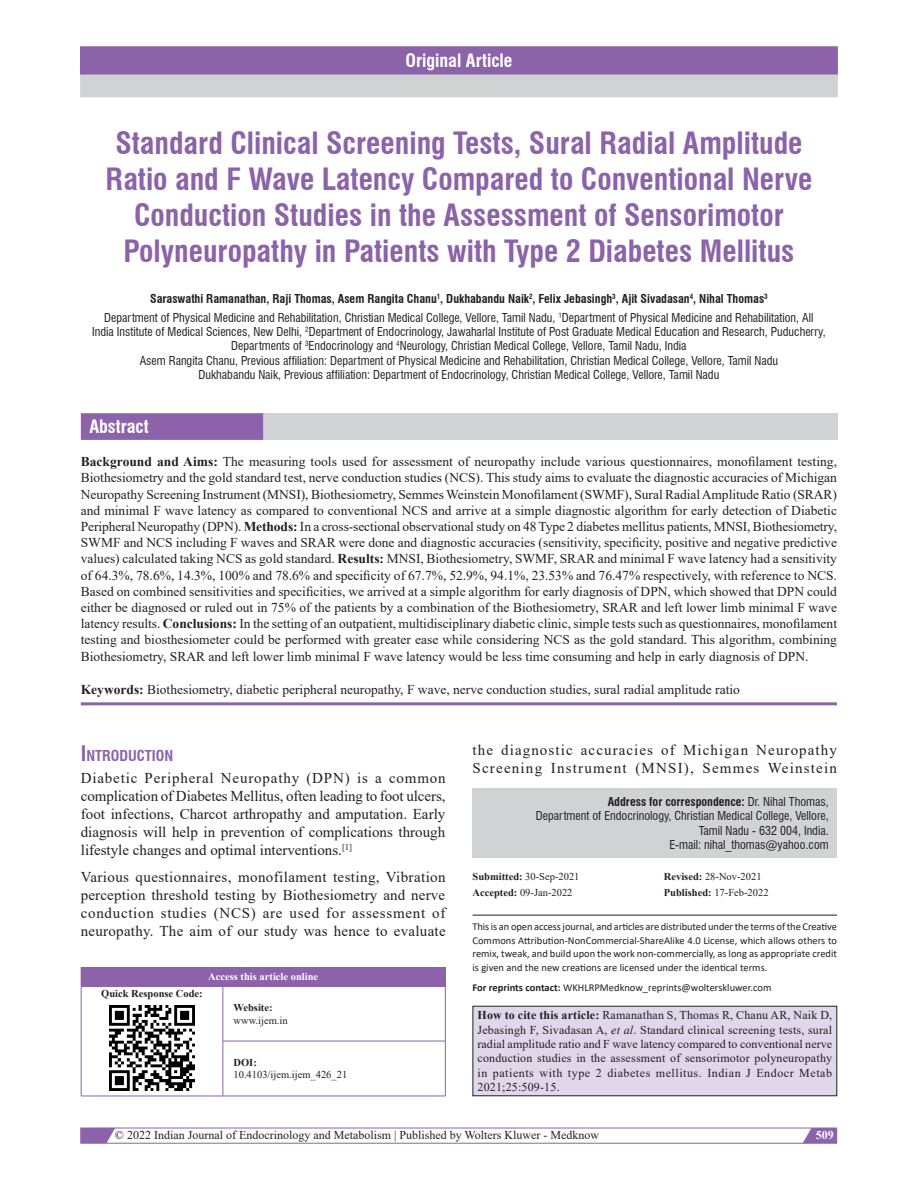
<style>
.page{position:relative;width:918px;height:1188px;background:#fff}
.page>*{position:absolute;margin:0;border:0;box-sizing:border-box;transform-origin:0 0}
.AT{font:700 condensed 30px/36px "Swiss 721 BT";color:#8c62aa;text-align:center}
.AH{font:700 condensed 18px "Swiss 721 BT";color:#fff}
.ABSH{font:700 condensed 18px "Swiss 721 BT";color:#fff}
.TX{font:15px/18px "Times New Roman";letter-spacing:.03em;color:#231f20;text-align:justify}
.TX-2{font:15px/18px "Times New Roman";letter-spacing:.075em;color:#231f20}
.t1{font:700 condensed 14.7px "Swiss 721 BT";color:#8c62aa}
.ABS{font:13.5px/16.2px "Times New Roman";color:#231f20;text-align:justify}
.KWD{font:13.5px "Times New Roman";color:#231f20}
.AFF{font:condensed 12px/14.4px "Swiss 721 BT";color:#231f20;text-align:center}
.HTC{font:12px/14.4px "Times New Roman";color:#231f20;text-align:justify}
.ADD{font:condensed 12px/14.4px "Swiss 721 BT";color:#231f20;text-align:right}
.AU{font:700 condensed 12px "Swiss 721 BT";color:#231f20}
.t2{font:700 12px "Times New Roman";color:#fff}
.OS{font:10.5px/13.5px "Calibri";color:#231f20;text-align:justify}
.HIS{font:10.5px "Times New Roman";color:#231f20}
.Website{font:10.5px/12.6px "Times New Roman";color:#231f20}
.ATAO{font:700 10.5px "Times New Roman";color:#fff}
.QRC{font:700 10.5px "Times New Roman";color:#231f20}
.s1{font-weight:700}
.s2{font-size:21px}
.s3{font-style:italic}
</style>
<div class="page">
<svg style="left:80px;top:1128px;width:758px;height:16px"></svg>
<div style="left:81px;top:413px;width:756px;height:27px;background:#d1d2d4"></div>
<div style="left:81px;top:413px;width:182px;height:27px;background:#8c62aa"></div>
<div style="left:80px;top:46px;width:758px;height:51px;background:#d1d2d4"></div>
<div style="left:81px;top:47px;width:756px;height:27px;background:#8c62aa"></div>
<div style="left:80px;top:46px;width:758px;height:29px;border:2px solid #8c62aa"></div>
<hr style="left:81px;top:702px;width:756px;height:3px;background:#8c62aa">
<div style="left:473px;top:788px;width:364px;height:70px;background:#d1d2d4"></div>
<div style="left:81px;top:967px;width:364px;height:19px;background:#8c62aa"></div>
<svg style="left:445px;top:967px;width:1px;height:19px"></svg>
<hr style="left:81px;top:986px;width:1px;height:55px;background:#8c62aa">
<hr style="left:81px;top:1041px;width:1px;height:55px;background:#8c62aa">
<hr style="left:81px;top:986px;width:142px;height:1px;background:#8c62aa">
<hr style="left:223px;top:986px;width:1px;height:55px;background:#8c62aa">
<hr style="left:223px;top:986px;width:223px;height:1px;background:#8c62aa">
<hr style="left:445px;top:986px;width:1px;height:55px;background:#8c62aa">
<hr style="left:81px;top:1096px;width:142px;height:1px;background:#8c62aa">
<hr style="left:223px;top:1041px;width:1px;height:55px;background:#8c62aa">
<hr style="left:223px;top:1041px;width:223px;height:1px;background:#8c62aa">
<hr style="left:445px;top:1041px;width:1px;height:55px;background:#8c62aa">
<hr style="left:223px;top:1096px;width:223px;height:1px;background:#8c62aa">
<img style="left:110px;top:1005px;width:84px;height:85px">
<hr style="left:472px;top:915px;width:365px;height:1px;background:#231f20">
<div style="left:473px;top:1006px;width:364px;height:90px;background:#e0d7ea"></div>
<div style="left:472px;top:1006px;width:365px;height:90px;border:1px solid #231f20"></div>
<p class="AH" style="left:405px;top:50px;width:109px">Original Article</p>
<p class="AT" style="left:105px;top:125px;width:708px">Standard Clinical Screening Tests, Sural Radial Amplitude Ratio and F Wave Latency Compared to Conventional Nerve Conduction Studies in the Assessment of Sensorimotor Polyneuropathy in Patients with Type 2 Diabetes Mellitus</p>
<p class="AU" style="left:150px;top:291px;width:619px">Saraswathi Ramanathan, Raji Thomas, Asem Rangita Chanu<sup>1</sup>, Dukhabandu Naik<sup>2</sup>, Felix Jebasingh<sup>3</sup>, Ajit Sivadasan<sup>4</sup>, Nihal Thomas<sup>3</sup></p>
<p class="AFF" style="left:92px;top:310px;width:735px">Department of Physical Medicine and Rehabilitation, Christian Medical College, Vellore, Tamil Nadu, <sup>1</sup>Department of Physical Medicine and Rehabilitation, All<br>India Institute of Medical Sciences, New Delhi, <sup>2</sup>Department of Endocrinology, Jawaharlal Institute of Post Graduate Medical Education and Research, Puducherry,<br>Departments of <sup>3</sup>Endocrinology and <sup>4</sup>Neurology, Christian Medical College, Vellore, Tamil Nadu, India</p>
<p class="AFF" style="left:140px;top:353px;width:640px">Asem Rangita Chanu, Previous affiliation: Department of Physical Medicine and Rehabilitation, Christian Medical College, Vellore, Tamil Nadu</p>
<p class="AFF" style="left:199px;top:368px;width:522px">Dukhabandu Naik, Previous affiliation: Department of Endocrinology, Christian Medical College, Vellore, Tamil Nadu</p>
<p class="ABSH" style="left:89px;top:416px;width:61px">Abstract</p>
<p class="ABS" style="left:81px;top:453px;width:758px"><span class="s1">Background and Aims:</span> The measuring tools used for assessment of neuropathy include various questionnaires, monofilament testing, Biothesiometry and the gold standard test, nerve conduction studies (NCS). This study aims to evaluate the diagnostic accuracies of Michigan Neuropathy Screening Instrument (MNSI), Biothesiometry, Semmes Weinstein Monofilament (SWMF), Sural RadialAmplitude Ratio (SRAR) and minimal F wave latency as compared to conventional NCS and arrive at a simple diagnostic algorithm for early detection of Diabetic Peripheral Neuropathy (DPN). <span class="s1">Methods:</span> In a cross‑sectional observational study on 48 Type 2 diabetes mellitus patients, MNSI, Biothesiometry, SWMF and NCS including F waves and SRAR were done and diagnostic accuracies (sensitivity, specificity, positive and negative predictive values) calculated taking NCS as gold standard. <span class="s1">Results:</span> MNSI, Biothesiometry, SWMF, SRAR and minimal F wave latency had a sensitivity of 64.3%, 78.6%, 14.3%, 100% and 78.6% and specificity of 67.7%, 52.9%, 94.1%, 23.53% and 76.47% respectively, with reference to NCS.<br>Based on combined sensitivities and specificities, we arrived at a simple algorithm for early diagnosis of DPN, which showed that DPN could either be diagnosed or ruled out in 75% of the patients by a combination of the Biothesiometry, SRAR and left lower limb minimal F wave latency results. <span class="s1">Conclusions:</span> In the setting of an outpatient, multidisciplinary diabetic clinic, simple tests such as questionnaires, monofilament testing and biosthesiometer could be performed with greater ease while considering NCS as the gold standard. This algorithm, combining Biothesiometry, SRAR and left lower limb minimal F wave latency would be less time consuming and help in early diagnosis of DPN.</p>
<p class="KWD" style="left:81px;top:680px;width:661px"><span class="s1">Keywords:</span> Biothesiometry, diabetic peripheral neuropathy, F wave, nerve conduction studies, sural radial amplitude ratio</p>
<h1 class="t1" style="left:81px;top:747px;width:94px"><span class="s2">I</span>NTRODUCTION</h1>
<p class="TX" style="left:81px;top:769px;width:366px">Diabetic Peripheral Neuropathy (DPN) is a common complication of Diabetes Mellitus, often leading to foot ulcers, foot infections, Charcot arthropathy and amputation. Early diagnosis will help in prevention of complications through lifestyle changes and optimal interventions.<sup>[1]</sup></p>
<p class="TX" style="left:81px;top:867px;width:366px">Various questionnaires, monofilament testing, Vibration perception threshold testing by Biothesiometry and nerve conduction studies (NCS) are used for assessment of neuropathy. The aim of our study was hence to evaluate</p>
<p class="ATAO" style="left:208px;top:969px;width:111px">Access this article online</p>
<p class="QRC" style="left:101px;top:986px;width:103px">Quick Response Code:</p>
<p class="Website" style="left:234px;top:1001px;width:56px"><span class="s1">Website: </span>www.ijem.in</p>
<p class="Website" style="left:234px;top:1056px;width:115px"><span class="s1">DOI:<br></span>10.4103/ijem.ijem_426_21</p>
<p class="TX-2" style="left:472px;top:741px;width:366px">the diagnostic accuracies of Michigan Neuropathy<br>Screening Instrument (MNSI), Semmes Weinstein</p>
<p class="ADD" style="left:536px;top:794px;width:294px"><span class="s1">Address for correspondence:</span> Dr. Nihal Thomas,<br>Department of Endocrinology, Christian Medical College, Vellore, Tamil Nadu ‑ 632 004, India.<br>E‑mail: nihal_thomas@yahoo.com</p>
<p class="HIS" style="left:472px;top:869px;width:109px"><span class="s1">Submitted:</span> 30‑Sep‑2021</p>
<p class="HIS" style="left:472px;top:885px;width:102px"><span class="s1">Accepted:</span> 09-Jan-2022</p>
<p class="HIS" style="left:664px;top:869px;width:99px"><span class="s1">Revised:</span> 28‑Nov‑2021</p>
<p class="HIS" style="left:664px;top:885px;width:106px"><span class="s1">Published:</span> 17-Feb-2022</p>
<p class="OS" style="left:472px;top:920px;width:366px">This is an open access journal, and articles are distributed under the terms of the Creative Commons Attribution‑NonCommercial‑ShareAlike 4.0 License, which allows others to remix, tweak, and build upon the work non‑commercially, as long as appropriate credit is given and the new creations are licensed under the identical terms.</p>
<p class="OS" style="left:472px;top:981px;width:300px"><span class="s1">For reprints contact:</span> WKHLRPMedknow_reprints@wolterskluwer.com</p>
<p class="HTC" style="left:478px;top:1008px;width:356px"><span class="s1">How to cite this article:</span> Ramanathan S, Thomas R, Chanu AR, Naik D, Jebasingh F, Sivadasan A, <span class="s3">et al</span>. Standard clinical screening tests, sural radial amplitude ratio and F wave latency compared to conventional nerve conduction studies in the assessment of sensorimotor polyneuropathy in patients with type 2 diabetes mellitus. Indian J Endocr Metab 2021;25:509-15.</p>
<p class="HTC" style="left:115px;top:1128px;width:486px">© 2022 Indian Journal of Endocrinology and Metabolism | Published by Wolters Kluwer - Medknow</p>
<p class="t2" style="left:816px;top:1127px;width:19px">509</p>
</div>
